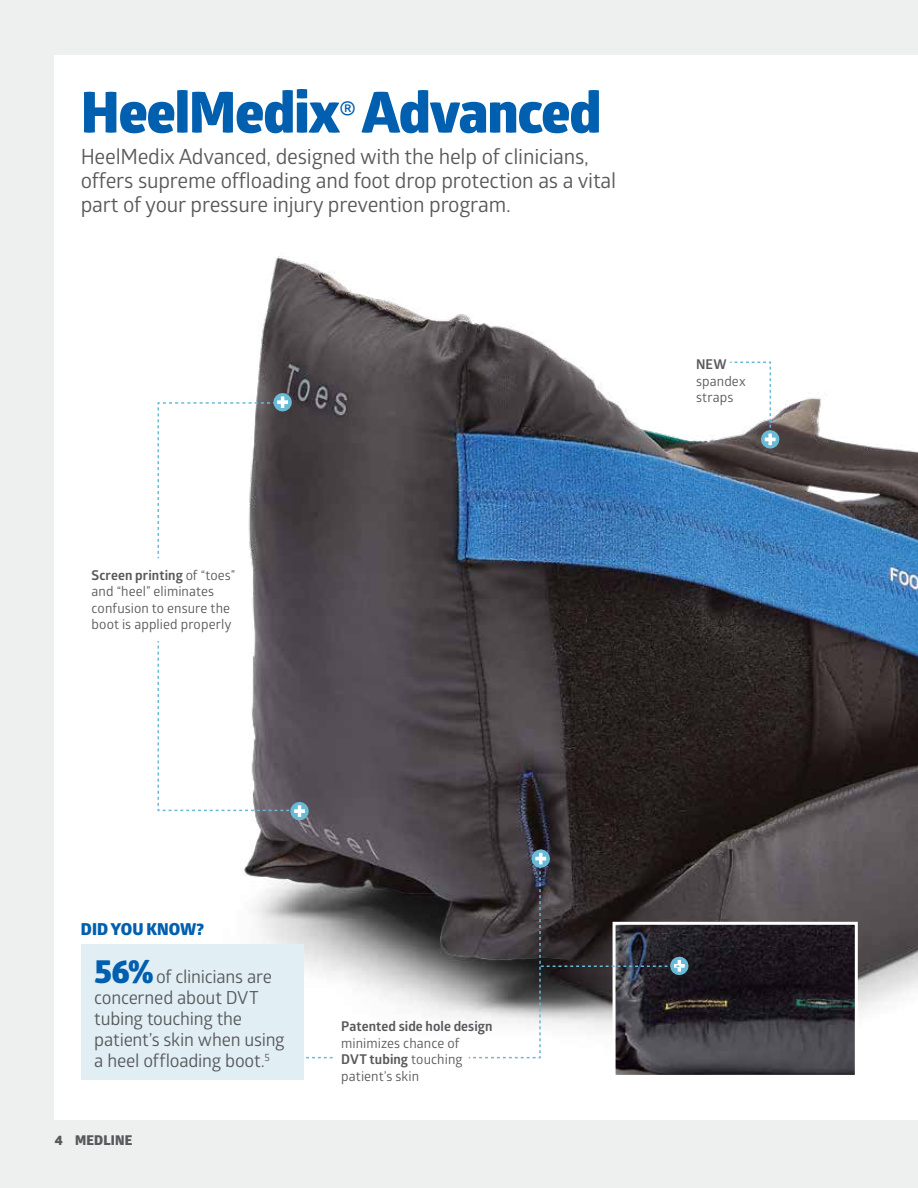
<style>
.page{position:relative;width:918px;height:1188px;background:#eeefef}
.page>*{position:absolute;margin:0;border:0;box-sizing:border-box;transform-origin:0 0}
.t1{font:800 57px "Glober";letter-spacing:-.02em;color:#005fae}
.t2{font:21px/24px "Glober";letter-spacing:-.01em;color:#58595b}
.t3{font:18px/21px "Glober";letter-spacing:-.015em;color:#58595b}
.t4{font:800 16.5px "Glober";letter-spacing:.005em;color:#005fae}
.t5{font:13.5px/16.5px "Glober";letter-spacing:.005em;color:#58595b}
.t6{font:700 13.5px "Glober";letter-spacing:.005em;color:#58595b}
.t7{font:800 13.5px "Glober";letter-spacing:.01em;color:#58595b}
.s1{font-weight:600;font-size:33.3px}
.s2{font-weight:700}
.s3{font-weight:800;font-size:33px;color:#005fae}
</style>
<div class="page">
<div style="left:55px;top:55px;width:863px;height:1065px;background:#fff"></div>
<img style="left:81px;top:256px;width:837px;height:824px">
<img style="left:617px;top:926px;width:237px;height:148px">
<div style="left:613px;top:922px;width:245px;height:156px;border:3px solid #fff"></div>
<svg style="left:729px;top:361px;width:51px;height:88px"></svg>
<svg style="left:157px;top:640px;width:152px;height:181px"></svg>
<svg style="left:157px;top:392px;width:136px;height:168px"></svg>
<svg style="left:303px;top:1057px;width:30px;height:1px"></svg>
<svg style="left:467px;top:849px;width:222px;height:210px;background:#5b595b"></svg>
<div style="left:81px;top:945px;width:222px;height:135px;background:#e1eff4"></div>
<h1 class="t1" style="left:81px;top:70px;width:522px">HeelMedix<span class="s1">®</span> Advanced</h1>
<p class="t2" style="left:81px;top:143px;width:537px">HeelMedix Advanced, designed with the help of clinicians, offers supreme offloading and foot drop protection as a vital part of your pressure injury prevention program.</p>
<p class="t5" style="left:92px;top:566px;width:145px"><span class="s2">Screen printing</span> of “toes” and “heel” eliminates confusion to ensure the boot is applied properly</p>
<p class="t6" style="left:696px;top:355px;width:32px">NEW</p>
<p class="t5" style="left:696px;top:372px;width:51px">spandex straps</p>
<p class="t4" style="left:81px;top:917px;width:125px">DID YOU KNOW?</p>
<p class="t3" style="left:94px;top:965px;width:192px"><span class="s3">56%</span>of clinicians are concerned about DVT tubing touching the patient’s skin when using a heel offloading boot.<sup>5</sup></p>
<p class="t7" style="left:55px;top:1130px;width:79px">4 MEDLINE</p>
<p class="t6" style="left:341px;top:1017px;width:153px">Patented side hole design</p>
<p class="t5" style="left:341px;top:1034px;width:123px">minimizes chance of<br><span class="s2">DVT tubing</span> touching patient’s skin</p>
</div>
